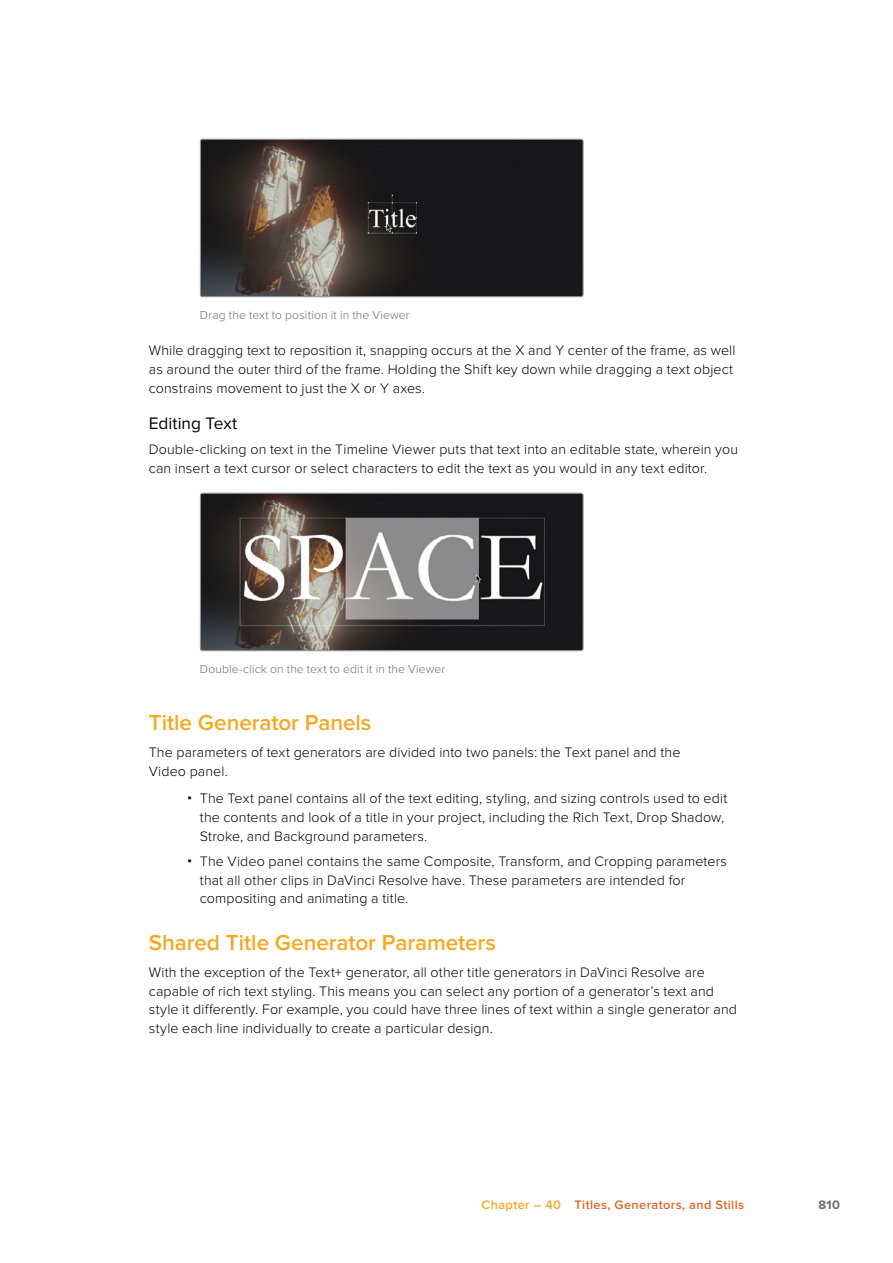
<style>
.page{position:relative;width:893px;height:1263px;background:#fff}
.page>*{position:absolute;margin:0;border:0;box-sizing:border-box;transform-origin:0 0}
.t1{font:600 22.5px "Proxima Nova";letter-spacing:-.005em;color:#f7a822}
.t2{font:17.25px "Proxima Nova";color:#000}
.t3{font:300 14.25px/18.8px "Proxima Nova";letter-spacing:.005em;color:#000}
.t4{font:600 12.75px "Proxima Nova";letter-spacing:.03em;color:#dd6628}
.t5{font:700 12.75px "Proxima Nova";color:#6d6e71}
.t6{font:300 12px "Proxima Nova";letter-spacing:.015em;color:#6d6e71}
.s1{color:#f7a822}
</style>
<div class="page">
<img style="left:200px;top:139px;width:382px;height:158px">
<div style="left:200px;top:139px;width:384px;height:158px;border:1px solid #939598;border-radius:2px"></div>
<img style="left:200px;top:493px;width:382px;height:158px">
<div style="left:200px;top:493px;width:384px;height:158px;border:1px solid #939598;border-radius:2px"></div>
<p class="t6" style="left:200px;top:308px;width:211px">Drag the text to position it in the Viewer</p>
<p class="t3" style="left:149px;top:341px;width:588px">While dragging text to reposition it, snapping occurs at the X and Y center of the frame, as well as around the outer third of the frame. Holding the Shift key down while dragging a text object constrains movement to just the X or Y axes.</p>
<p class="t2" style="left:149px;top:413px;width:90px">Editing Text</p>
<p class="t3" style="left:149px;top:440px;width:591px">Double-clicking on text in the Timeline Viewer puts that text into an editable state, wherein you can insert a text cursor or select characters to edit the text as you would in any text editor.</p>
<p class="t6" style="left:200px;top:662px;width:247px">Double-click on the text to edit it in the Viewer</p>
<h1 class="t1" style="left:149px;top:710px;width:224px">Title Generator Panels</h1>
<p class="t3" style="left:149px;top:743px;width:533px">The parameters of text generators are divided into two panels: the Text panel and the<br>Video panel.</p>
<p class="t3" style="left:200px;top:789px;width:529px">The Text panel contains all of the text editing, styling, and sizing controls used to edit the contents and look of a title in your project, including the Rich Text, Drop Shadow,<br>Stroke, and Background parameters.</p>
<p class="t3" style="left:200px;top:852px;width:529px">The Video panel contains the same Composite, Transform, and Cropping parameters that all other clips in DaVinci Resolve have. These parameters are intended for compositing and animating a title.</p>
<h1 class="t1" style="left:149px;top:929px;width:349px">Shared Title Generator Parameters</h1>
<p class="t3" style="left:149px;top:963px;width:590px">With the exception of the Text+ generator, all other title generators in DaVinci Resolve are capable of rich text styling. This means you can select any portion of a generator’s text and style it differently. For example, you could have three lines of text within a single generator and style each line individually to create a particular design.</p>
<p class="t4" style="left:482px;top:1198px;width:264px"><span class="s1">Chapter – 40</span> Titles, Generators, and Stills</p>
<p class="t5" style="left:818px;top:1198px;width:23px">810</p>
</div>
